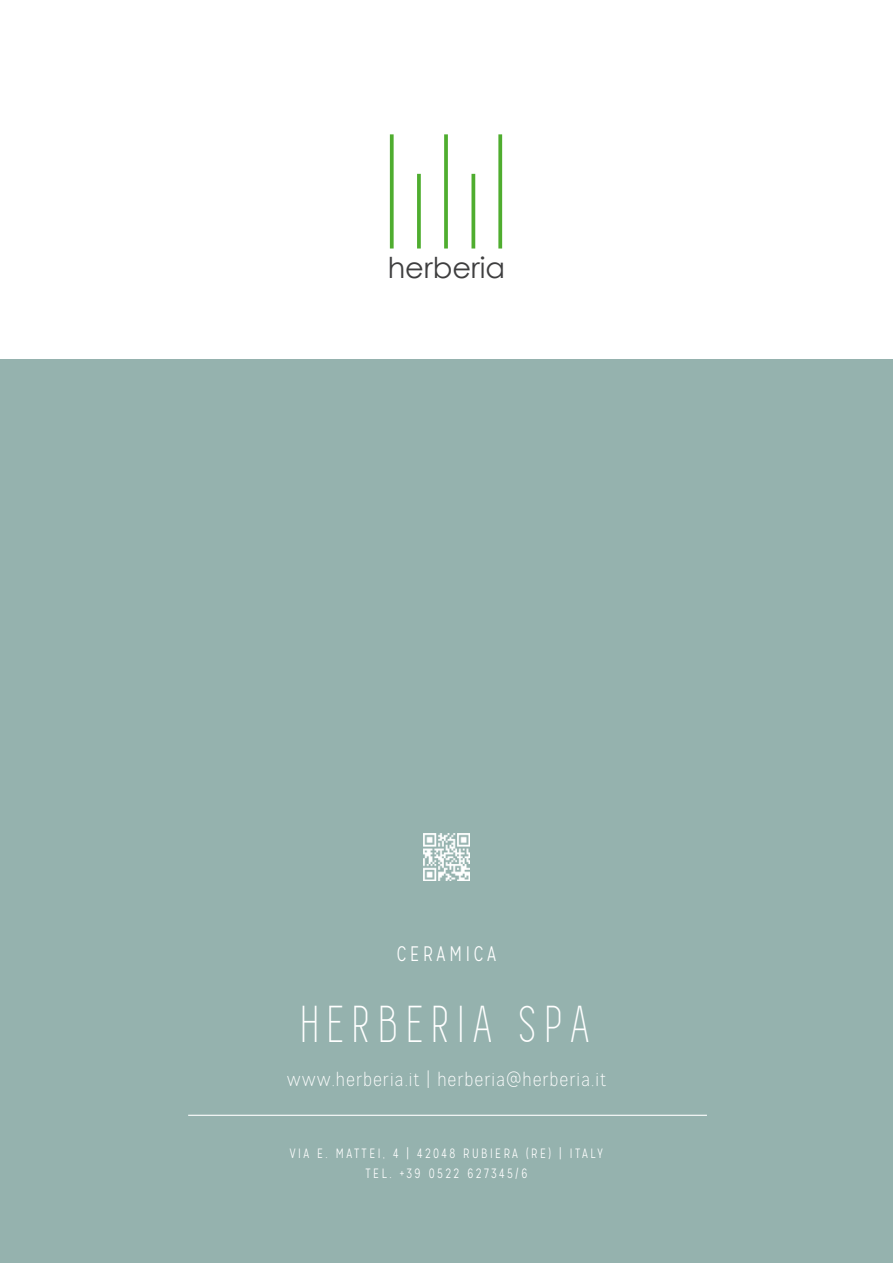
<style>
.page{position:relative;width:893px;height:1263px;background:#fff}
.page>*{position:absolute;margin:0;border:0;box-sizing:border-box;transform-origin:0 0}
.t1{font:54px "Simplifica";letter-spacing:.2em;color:#fff;scale:.9 1}
.t2{font:28.8px "Century Gothic";color:#3e3e3f}
.t3{font:300 21px "Mission Gothic";letter-spacing:.2em;color:#fff;scale:.9 1}
.t4{font:100 19.5px "Mission Gothic";letter-spacing:.05em;color:#fff}
.t5{font:300 13.5px/20.4px "Mission Gothic";letter-spacing:.2em;color:#fff;text-align:center;scale:.9 1}
</style>
<div class="page">
<div style="left:0;top:359px;width:893px;height:904px;background:#95b2ae"></div>
<hr style="left:188px;top:1115px;width:519px;height:1px;background:#fff">
<img style="left:423px;top:833px;width:47px;height:47px">
<svg style="left:390px;top:134px;width:4px;height:114px"></svg>
<svg style="left:444px;top:134px;width:4px;height:114px"></svg>
<svg style="left:471px;top:174px;width:4px;height:74px"></svg>
<svg style="left:498px;top:134px;width:4px;height:114px"></svg>
<svg style="left:417px;top:174px;width:4px;height:74px"></svg>
<h2 class="t2" style="left:388px;top:250px;width:119px">herberia</h2>
<h3 class="t3" style="left:397px;top:941px;width:112px">CERAMICA</h3>
<h1 class="t1" style="left:303px;top:996px;width:321px">HERBERIA SPA</h1>
<h3 class="t4" style="left:287px;top:1068px;width:321px">www.herberia.it | herberia@herberia.it</h3>
<p class="t5" style="left:290px;top:1143px;width:349px">VIA E. MATTEI, 4 | 42048 RUBIERA (RE) | ITALY<br>TEL. +39 0522 627345/6</p>
</div>
